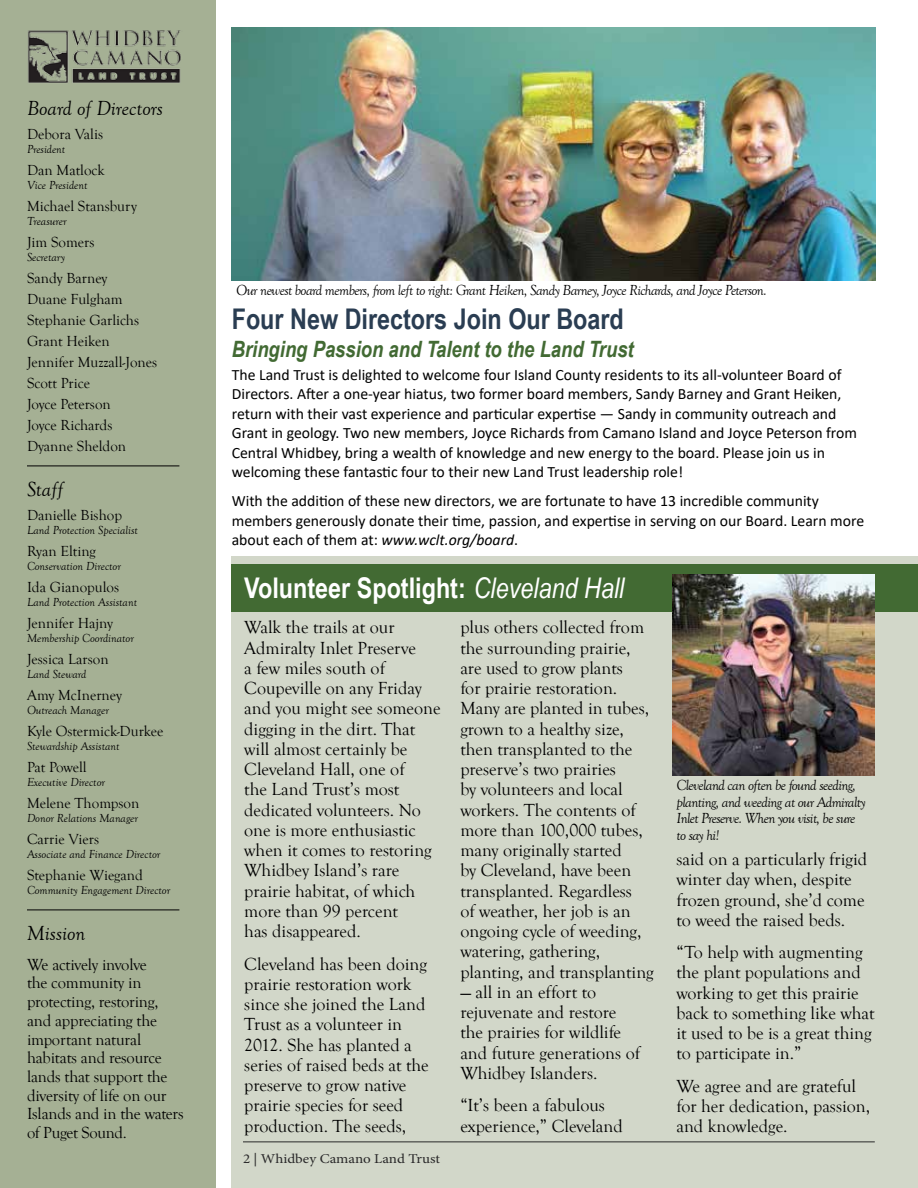
<style>
.page{position:relative;width:918px;height:1188px;background:#fff}
.page>*{position:absolute;margin:0;border:0;box-sizing:border-box;transform-origin:0 0}
.t1{font:700 28.5px "Arial Narrow";color:#fff}
.t2{font:700 28.5px "Arial Narrow";color:#2a3d52}
.t3{font:italic 700 22.5px "Arial Narrow";color:#426a33}
.t4{font:italic 21px "Goudy Old Style T";color:#000}
.t5{font:18px/20.2px "Goudy Old Style T";color:#000}
.t6{font:16.5px/18.8px "Goudy Old Style T";letter-spacing:-.01em;color:#000}
.t7{font:15.75px/19.5px "Calibri";color:#000}
.t8{font:15px/21px "Goudy Old Style T";color:#000}
.t9{font:italic 15px/16.5px "Goudy Old Style T";letter-spacing:-.04em;color:#000}
.t10{font:13.5px "Minion Pro";letter-spacing:-.005em;color:#292829;scale:1.11 1}
.t11{font:italic 12px "Goudy Old Style T";color:#000}
.s1{font-style:italic}
.s2{font-weight:400;font-style:italic}
</style>
<div class="page">
<div style="left:232px;top:556px;width:686px;height:632px;background:#d2d7c9"></div>
<img style="left:232px;top:27px;width:643px;height:253px">
<div style="left:232px;top:564px;width:686px;height:47px;background:#426a33"></div>
<img style="left:673px;top:575px;width:202px;height:200px">
<hr style="left:243px;top:1142px;width:632px;height:1px;background:#292829">
<div style="left:0;top:0;width:216px;height:1188px;background:#a5b094"></div>
<img style="left:28px;top:30px;width:153px;height:53px">
<hr style="left:27px;top:466px;width:152px;height:1px;background:#000">
<hr style="left:27px;top:910px;width:152px;height:1px;background:#000">
<p class="t4" style="left:27px;top:97px;width:138px">Board of Directors</p>
<p class="t8" style="left:27px;top:124px;width:78px">Debora Valis</p>
<p class="t11" style="left:27px;top:142px;width:40px">President</p>
<p class="t8" style="left:27px;top:160px;width:79px">Dan Matlock</p>
<p class="t11" style="left:27px;top:178px;width:62px">Vice President</p>
<p class="t8" style="left:27px;top:196px;width:111px">Michael Stansbury</p>
<p class="t11" style="left:27px;top:214px;width:41px">Treasurer</p>
<p class="t8" style="left:27px;top:232px;width:69px">Jim Somers</p>
<p class="t11" style="left:27px;top:250px;width:40px">Secretary</p>
<p class="t8" style="left:27px;top:268px;width:132px">Sandy Barney<br>Duane Fulgham<br>Stephanie Garlichs<br>Grant Heiken<br>Jennifer Muzzall-Jones<br>Scott Price<br>Joyce Peterson<br>Joyce Richards<br>Dyanne Sheldon</p>
<p class="t4" style="left:27px;top:478px;width:38px">Staff</p>
<p class="t8" style="left:27px;top:505px;width:97px">Danielle Bishop</p>
<p class="t11" style="left:27px;top:523px;width:112px">Land Protection Specialist</p>
<p class="t8" style="left:27px;top:541px;width:70px">Ryan Elting</p>
<p class="t11" style="left:27px;top:559px;width:95px">Conservation Director</p>
<p class="t8" style="left:27px;top:577px;width:94px">Ida Gianopulos</p>
<p class="t11" style="left:27px;top:595px;width:112px">Land Protection Assistant</p>
<p class="t8" style="left:27px;top:613px;width:87px">Jennifer Hajny</p>
<p class="t11" style="left:27px;top:631px;width:108px">Membership Coordinator</p>
<p class="t8" style="left:27px;top:649px;width:83px">Jessica Larson</p>
<p class="t11" style="left:27px;top:667px;width:61px">Land Steward</p>
<p class="t8" style="left:27px;top:685px;width:96px">Amy McInerney</p>
<p class="t11" style="left:27px;top:703px;width:83px">Outreach Manager</p>
<p class="t8" style="left:27px;top:721px;width:138px">Kyle Ostermick-Durkee</p>
<p class="t11" style="left:27px;top:739px;width:94px">Stewardship Assistant</p>
<p class="t8" style="left:27px;top:757px;width:61px">Pat Powell</p>
<p class="t11" style="left:27px;top:775px;width:79px">Executive Director</p>
<p class="t8" style="left:27px;top:793px;width:114px">Melene Thompson</p>
<p class="t11" style="left:27px;top:811px;width:113px">Donor Relations Manager</p>
<p class="t8" style="left:27px;top:829px;width:74px">Carrie Viers</p>
<p class="t11" style="left:27px;top:847px;width:135px">Associate and Finance Director</p>
<p class="t8" style="left:27px;top:865px;width:118px">Stephanie Wiegand</p>
<p class="t11" style="left:27px;top:883px;width:145px">Community Engagement Director</p>
<p class="t4" style="left:27px;top:922px;width:60px">Mission</p>
<p class="t6" style="left:27px;top:955px;width:158px">We actively involve<br>the community in protecting, restoring, and appreciating the important natural habitats and resource lands that support the diversity of life on our<br>Islands and in the waters of Puget Sound.</p>
<p class="t9" style="left:236px;top:283px;width:532px">Our newest board members, from left to right: Grant Heiken, Sandy Barney, Joyce Richards, and Joyce Peterson.</p>
<h1 class="t2" style="left:232px;top:297px;width:394px">Four New Directors Join Our Board</h1>
<p class="t3" style="left:232px;top:333px;width:404px">Bringing Passion and Talent to the Land Trust</p>
<p class="t7" style="left:232px;top:364px;width:627px">The Land Trust is delighted to welcome four Island County residents to its all-volunteer Board of Directors. After a one-year hiatus, two former board members, Sandy Barney and Grant Heiken, return with their vast experience and particular expertise — Sandy in community outreach and Grant in geology. Two new members, Joyce Richards from Camano Island and Joyce Peterson from Central Whidbey, bring a wealth of knowledge and new energy to the board. Please join us in welcoming these fantastic four to their new Land Trust leadership role!</p>
<p class="t7" style="left:232px;top:491px;width:634px">With the addition of these new directors, we are fortunate to have 13 incredible community members generously donate their time, passion, and expertise in serving on our Board. Learn more about each of them at: <span class="s1">www.wclt.org/board</span>.</p>
<h1 class="t1" style="left:244px;top:567px;width:382px">Volunteer Spotlight: <span class="s2">Cleveland Hall</span></h1>
<p class="t5" style="left:244px;top:618px;width:198px">Walk the trails at our<br>Admiralty Inlet Preserve<br>a few miles south of<br>Coupeville on any Friday and you might see someone digging in the dirt. That will almost certainly be<br>Cleveland Hall, one of<br>the Land Trust’s most dedicated volunteers. No one is more enthusiastic when it comes to restoring<br>Whidbey Island’s rare prairie habitat, of which more than 99 percent<br>has disappeared.</p>
<p class="t5" style="left:244px;top:954px;width:186px">Cleveland has been doing prairie restoration work since she joined the Land<br>Trust as a volunteer in<br>2012. She has planted a series of raised beds at the preserve to grow native prairie species for seed production. The seeds,</p>
<p class="t5" style="left:460px;top:618px;width:195px">plus others collected from the surrounding prairie, are used to grow plants<br>for prairie restoration.<br>Many are planted in tubes, grown to a healthy size, then transplanted to the preserve’s two prairies<br>by volunteers and local workers. The contents of more than 100,000 tubes, many originally started<br>by Cleveland, have been transplanted. Regardless<br>of weather, her job is an ongoing cycle of weeding, watering, gathering, planting, and transplanting</p>
<p class="t5" style="left:460px;top:982px;width:181px">— all in an effort to rejuvenate and restore the prairies for wildlife and future generations of<br>Whidbey Islanders.</p>
<p class="t5" style="left:460px;top:1096px;width:164px">“It’s been a fabulous experience,” Cleveland</p>
<p class="t10" style="left:243px;top:1149px;width:179px">2 | Whidbey Camano Land Trust</p>
<p class="t9" style="left:676px;top:778px;width:191px">Cleveland can often be found seeding, planting, and weeding at our Admiralty<br>Inlet Preserve. When you visit, be sure to say hi!</p>
<p class="t5" style="left:676px;top:849px;width:192px">said on a particularly frigid winter day when, despite frozen ground, she’d come to weed the raised beds.</p>
<p class="t5" style="left:676px;top:942px;width:200px">“To help with augmenting the plant populations and working to get this prairie back to something like what it used to be is a great thing to participate in.”</p>
<p class="t5" style="left:676px;top:1076px;width:195px">We agree and are grateful for her dedication, passion, and knowledge.</p>
</div>
